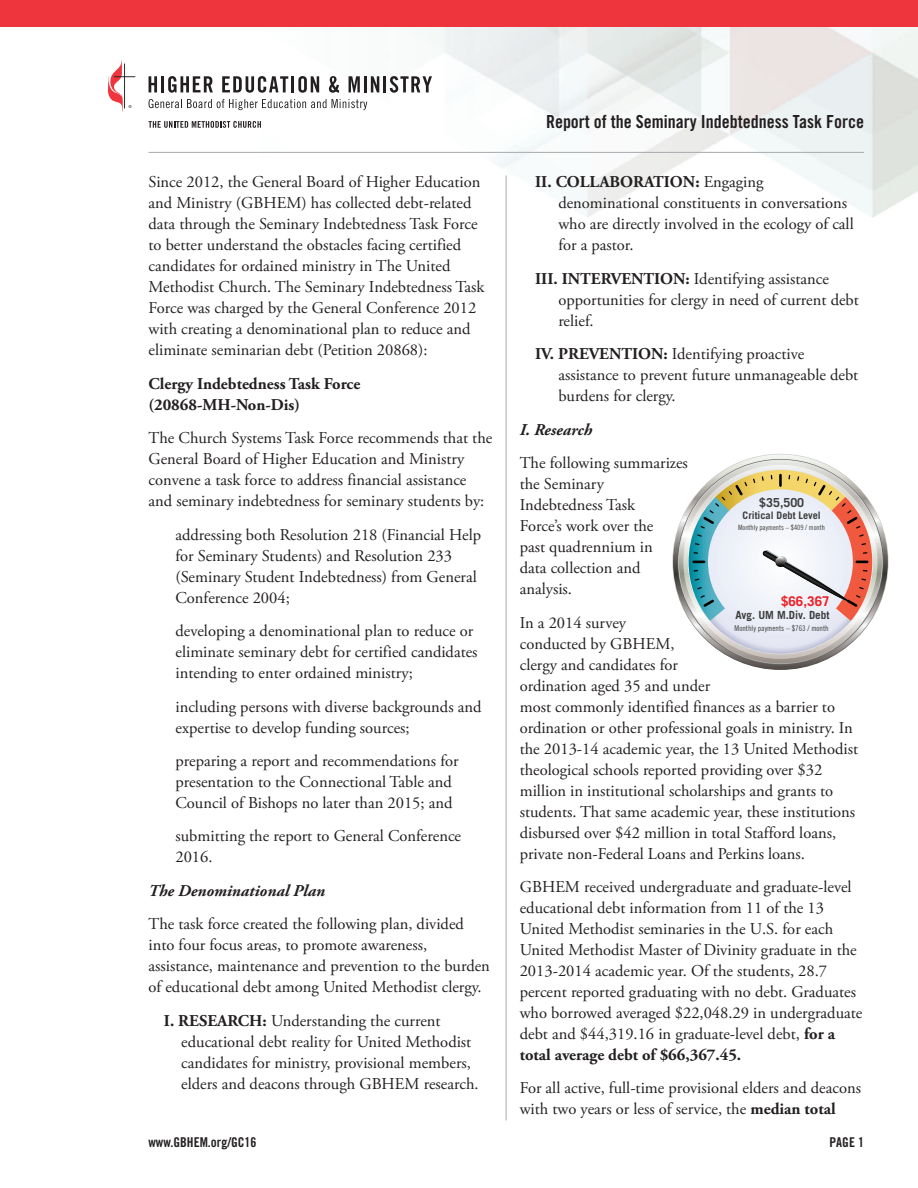
<style>
.page{position:relative;width:918px;height:1188px;background:#fff}
.page>*{position:absolute;margin:0;border:0;box-sizing:border-box;transform-origin:0 0}
.t1{font:18px "Trade Gothic Bold Cond Twenty";color:#231f20}
.t2{font:16.5px/21px "Adobe Garamond Pro";color:#231f20}
.t3{font:700 16.5px/21px "Adobe Garamond Pro";color:#231f20}
.t4{font:italic 700 16.5px "Adobe Garamond Pro";color:#231f20}
.t5{font:13.5px "Trade Gothic Bold Cond Twenty";color:#231f20}
.t6{font:700 13.5px "Trade Gothic LT Std";color:#ee1d23}
.t7{font:700 12.45px "Trade Gothic LT Std";color:#3e3e3f}
.t8{font:700 11.25px "Trade Gothic LT Std";color:#3e3e3f}
.t9{font:700 10.35px "Trade Gothic LT Std";color:#3e3e3f}
.t10{font:7.8px "Trade Gothic LT Std Cn 18";color:#3e3e3f}
.t11{font:7.2px "Trade Gothic LT Std Cn 18";color:#3e3e3f}
.s1{font-weight:700}
</style>
<div class="page">
<img style="left:184px;top:27px;width:734px;height:233px">
<div style="left:0;top:0;width:918px;height:27px;background:#ee343d"></div>
<svg style="left:149px;top:76px;width:8px;height:16px"></svg>
<hr style="left:161px;top:76px;width:3px;height:16px;background:#231f20">
<svg style="left:168px;top:76px;width:45px;height:17px"></svg>
<svg style="left:222px;top:76px;width:66px;height:17px"></svg>
<hr style="left:291px;top:76px;width:3px;height:16px;background:#231f20">
<svg style="left:298px;top:76px;width:21px;height:17px"></svg>
<svg style="left:329px;top:76px;width:10px;height:17px"></svg>
<svg style="left:349px;top:76px;width:11px;height:16px"></svg>
<hr style="left:364px;top:76px;width:3px;height:16px;background:#231f20">
<svg style="left:371px;top:76px;width:61px;height:17px"></svg>
<svg style="left:149px;top:99px;width:218px;height:11px"></svg>
<svg style="left:149px;top:121px;width:112px;height:7px"></svg>
<svg style="left:108px;top:60px;width:28px;height:52px"></svg>
<hr style="left:148px;top:152px;width:716px;height:1px;background:#a8a9ad">
<hr style="left:506px;top:175px;width:1px;height:945px;background:#a8a9ad">
<svg style="left:673px;top:454px;width:215px;height:215px;background:#9a9995"></svg>
<svg style="left:679px;top:460px;width:203px;height:203px"></svg>
<svg style="left:683px;top:465px;width:195px;height:194px"></svg>
<svg style="left:689px;top:470px;width:183px;height:184px"></svg>
<svg style="left:775px;top:557px;width:11px;height:10px"></svg>
<p class="t2" style="left:148px;top:173px;width:337px">Since 2012, the General Board of Higher Education and Ministry (GBHEM) has collected debt-related data through the Seminary Indebtedness Task Force to better understand the obstacles facing certified candidates for ordained ministry in The United Methodist Church. The Seminary Indebtedness Task Force was charged by the General Conference 2012 with creating a denominational plan to reduce and eliminate seminarian debt (Petition 20868):</p>
<p class="t3" style="left:148px;top:375px;width:213px">Clergy Indebtedness Task Force (20868-MH-Non-Dis)</p>
<p class="t2" style="left:148px;top:429px;width:345px">The Church Systems Task Force recommends that the General Board of Higher Education and Ministry convene a task force to address financial assistance and seminary indebtedness for seminary students by:</p>
<p class="t2" style="left:175px;top:525px;width:307px">addressing both Resolution 218 (Financial Help for Seminary Students) and Resolution 233 (Seminary Student Indebtedness) from General Conference 2004;</p>
<p class="t2" style="left:175px;top:622px;width:304px">developing a denominational plan to reduce or eliminate seminary debt for certified candidates intending to enter ordained ministry;</p>
<p class="t2" style="left:175px;top:697px;width:308px">including persons with diverse backgrounds and expertise to develop funding sources;</p>
<p class="t2" style="left:175px;top:752px;width:285px">preparing a report and recommendations for presentation to the Connectional Table and<br>Council of Bishops no later than 2015; and</p>
<p class="t2" style="left:175px;top:827px;width:287px">submitting the report to General Conference<br>2016.</p>
<p class="t4" style="left:148px;top:884px;width:178px">The Denominational Plan</p>
<p class="t2" style="left:148px;top:915px;width:343px">The task force created the following plan, divided into four focus areas, to promote awareness, assistance, maintenance and prevention to the burden of educational debt among United Methodist clergy.</p>
<p class="t2" style="left:181px;top:1011px;width:299px;text-indent:-17px"><span class="s1">I. RESEARCH:</span> Understanding the current educational debt reality for United Methodist candidates for ministry, provisional members, elders and deacons through GBHEM research.</p>
<p class="t5" style="left:148px;top:1138px;width:110px">www.GBHEM.org/GC16</p>
<p class="t1" style="left:546px;top:115px;width:319px">Report of the Seminary Indebtedness Task Force</p>
<p class="t2" style="left:558px;top:173px;width:297px;text-indent:-23px"><span class="s1">II. COLLABORATION:</span> Engaging denominational constituents in conversations who are directly involved in the ecology of call for a pastor.</p>
<p class="t2" style="left:558px;top:270px;width:302px;text-indent:-23px"><span class="s1">III. INTERVENTION:</span> Identifying assistance opportunities for clergy in need of current debt relief.</p>
<p class="t2" style="left:558px;top:345px;width:301px;text-indent:-23px"><span class="s1">IV. PREVENTION:</span> Identifying proactive assistance to prevent future unmanageable debt burdens for clergy.</p>
<p class="t4" style="left:520px;top:423px;width:74px">I. Research</p>
<p class="t2" style="left:520px;top:454px;width:170px">The following summarizes the Seminary<br>Indebtedness Task<br>Force’s work over the<br>past quadrennium in<br>data collection and analysis.</p>
<p class="t2" style="left:520px;top:613px;width:340px">In a 2014 survey<br>conducted by GBHEM,<br>clergy and candidates for<br>ordination aged 35 and under<br>most commonly identified finances as a barrier to ordination or other professional goals in ministry. In the 2013-14 academic year, the 13 United Methodist theological schools reported providing over $32 million in institutional scholarships and grants to students. That same academic year, these institutions disbursed over $42 million in total Stafford loans, private non-Federal Loans and Perkins loans.</p>
<p class="t2" style="left:520px;top:878px;width:344px">GBHEM received undergraduate and graduate-level educational debt information from 11 of the 13<br>United Methodist seminaries in the U.S. for each United Methodist Master of Divinity graduate in the 2013-2014 academic year. Of the students, 28.7 percent reported graduating with no debt. Graduates who borrowed averaged $22,048.29 in undergraduate debt and $44,319.16 in graduate-level debt, <span class="s1">for a total average debt of $66,367.45.</span></p>
<p class="t2" style="left:520px;top:1079px;width:343px">For all active, full-time provisional elders and deacons with two years or less of service, the <span class="s1">median total</span></p>
<p class="t7" style="left:759px;top:498px;width:46px">$35,500</p>
<p class="t9" style="left:743px;top:512px;width:80px">Critical Debt Level</p>
<p class="t11" style="left:738px;top:524px;width:88px">Monthly payments – $409 / month</p>
<p class="t6" style="left:781px;top:596px;width:50px">$66,367</p>
<p class="t8" style="left:736px;top:611px;width:96px">Avg. UM M.Div. Debt</p>
<p class="t10" style="left:735px;top:626px;width:96px">Monthly payments – $763 / month</p>
<p class="t5" style="left:830px;top:1138px;width:36px">PAGE 1</p>
</div>
